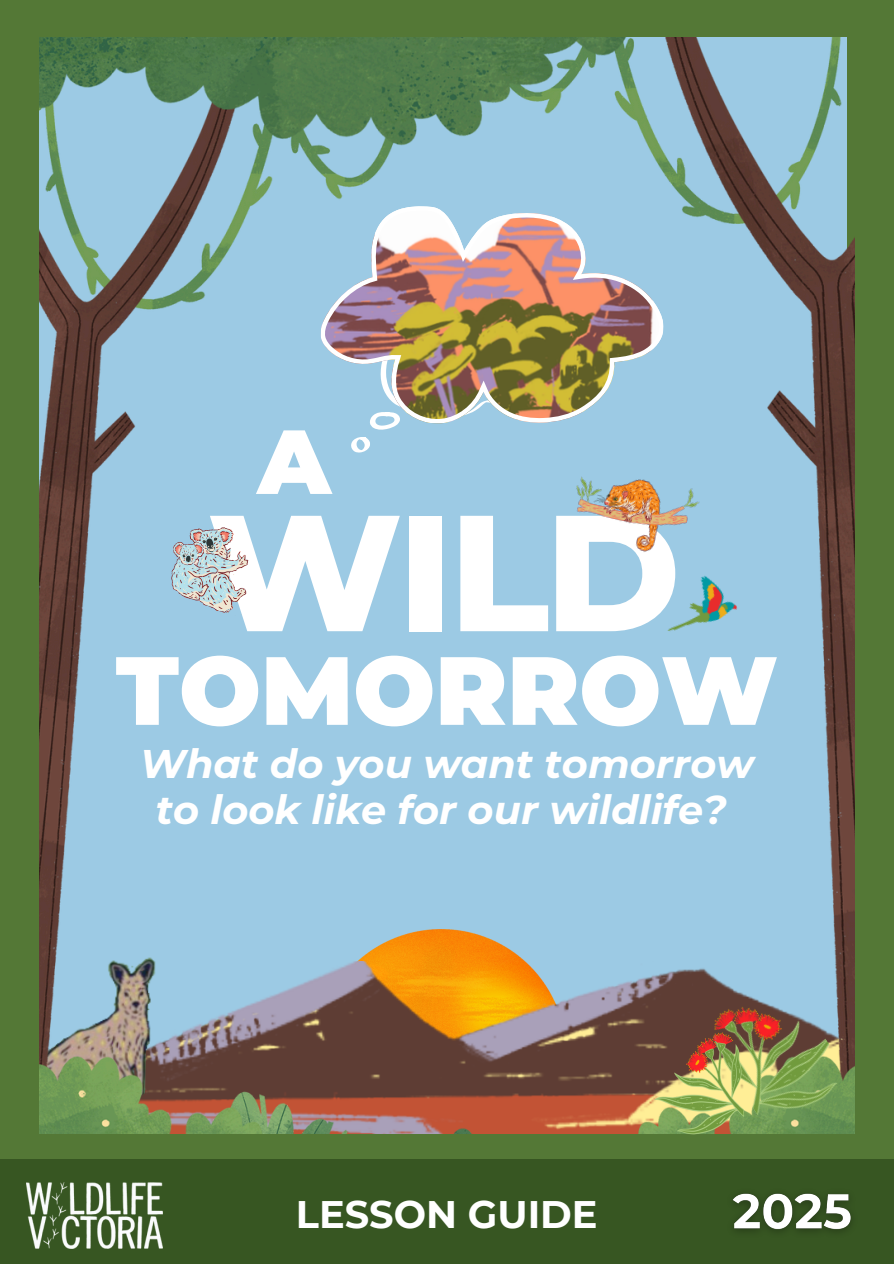
<style>
.page{position:relative;width:894px;height:1264px;background:#fff}
.page>*{position:absolute;margin:0;border:0;box-sizing:border-box;transform-origin:0 0}
.t1{font:800 164.85px "Montserrat";color:#fff}
.t2{font:900 96.6px "Montserrat";color:#fff}
.t3{font:900 90.75px "Montserrat";color:#fff}
.t4{font:italic 700 39.9px/46.2px "Montserrat";color:#fff;text-align:center}
.t5{font:700 38.25px "Montserrat";color:#fff}
</style>
<div class="page">
<div style="left:0;top:0;width:893px;height:1263px;background:#547836"></div>
<img style="left:39px;top:37px;width:815px;height:1096px">
<img style="left:695px;top:969px;width:158px;height:165px">
<img style="left:651px;top:1029px;width:92px;height:106px">
<img style="left:153px;top:522px;width:107px;height:100px">
<div style="left:0;top:1159px;width:893px;height:104px;background:#375622"></div>
<img style="left:26px;top:1182px;width:136px;height:66px">
<img style="left:733px;top:1193px;width:118px;height:39px">
<p class="t3" style="left:257px;top:406px;width:75px">A</p>
<p class="t1" style="left:207px;top:471px;width:475px">WILD</p>
<p class="t2" style="left:116px;top:631px;width:663px">TOMORROW</p>
<p class="t4" style="left:140px;top:740px;width:615px">What do you want tomorrow to look like for our wildlife?</p>
<h1 class="t5" style="left:296px;top:1191px;width:303px">LESSON GUIDE</h1>
</div>
